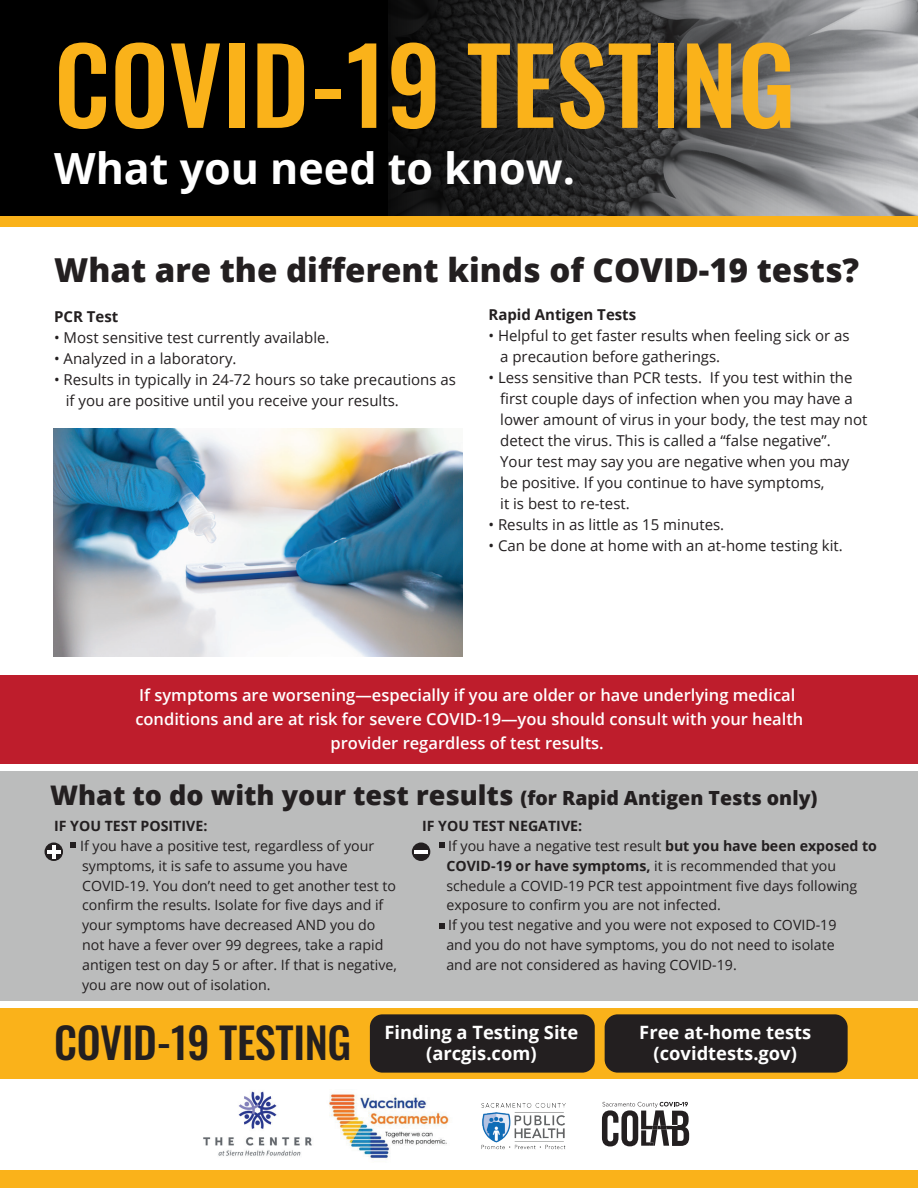
<style>
.page{position:relative;width:918px;height:1188px;background:#fff}
.page>*{position:absolute;margin:0;border:0;box-sizing:border-box;transform-origin:0 0}
.t1{font:500 104.25px "Oswald";color:#fab21a}
.t2{font:700 43.05px "Open Sans";color:#fff}
.t3{font:500 42.6px "Oswald";letter-spacing:-.01em;color:#231f20}
.t4{font:800 33px "Open Sans";color:#231f20}
.t5{font:800 27px "Open Sans";color:#231f20}
.t6{font:700 18.3px/21.5px "Open Sans";color:#fff;text-align:center}
.t7{font:600 16.5px/24px "Open Sans";color:#fff;text-align:center}
.t8{font:15px/21px "Open Sans";color:#231f20}
.t9{font:700 15px "Open Sans";color:#231f20}
.t10{font:14.25px/19.8px "Open Sans";color:#231f20}
.t11{font:700 14.25px "Open Sans";color:#231f20}
.s1{font-size:19.5px}
.s2{font-weight:700}
</style>
<div class="page">
<div style="left:0;top:1170px;width:918px;height:18px;background:#fab21a"></div>
<div style="left:0;top:1008px;width:918px;height:70px;background:#fab21a"></div>
<div style="left:0;top:675px;width:918px;height:89px;background:#be1d2c"></div>
<div style="left:370px;top:1014px;width:225px;height:59px;background:#231f20;border-radius:12px"></div>
<div style="left:605px;top:1014px;width:243px;height:59px;background:#231f20;border-radius:13px"></div>
<img style="left:329px;top:1093px;width:120px;height:67px">
<img style="left:203px;top:1091px;width:109px;height:65px">
<div style="left:0;top:772px;width:918px;height:229px;background:#bbbcbc"></div>
<svg style="left:602px;top:1102px;width:87px;height:44px"></svg>
<img style="left:481px;top:1103px;width:85px;height:47px">
<div style="left:412px;top:843px;width:18px;height:18px;background:#231f20;border-radius:50%"></div>
<div style="left:45px;top:843px;width:18px;height:18px;background:#231f20;border-radius:50%"></div>
<hr style="left:414px;top:850px;width:14px;height:4px;background:#fff">
<hr style="left:47px;top:850px;width:14px;height:4px;background:#fff">
<hr style="left:52px;top:845px;width:4px;height:14px;background:#fff">
<div style="left:0;top:0;width:398px;height:222px;background:#000"></div>
<svg style="left:361px;top:0;width:557px;height:217px"></svg>
<div style="left:0;top:217px;width:918px;height:10px;background:#fab21a"></div>
<svg style="left:70px;top:843px;width:5px;height:5px"></svg>
<svg style="left:439px;top:843px;width:5px;height:5px"></svg>
<svg style="left:439px;top:923px;width:5px;height:6px"></svg>
<img style="left:53px;top:428px;width:409px;height:229px">
<h1 class="t1" style="left:54px;top:31px;width:743px">COVID-19 TESTING</h1>
<h2 class="t2" style="left:54px;top:138px;width:522px">What you need to know.</h2>
<h3 class="t4" style="left:54px;top:245px;width:807px">What are the different kinds of COVID-19 tests?</h3>
<p class="t9" style="left:489px;top:304px;width:149px">Rapid Antigen Tests</p>
<p class="t8" style="left:500px;top:325px;width:351px;text-indent:-12px">• Helpful to get faster results when feeling sick or as a precaution before gatherings.</p>
<p class="t8" style="left:500px;top:367px;width:369px;text-indent:-12px">• Less sensitive than PCR tests. If you test within the first couple days of infection when you may have a lower amount of virus in your body, the test may not detect the virus. This is called a “false negative”.<br>Your test may say you are negative when you may be positive. If you continue to have symptoms,<br>it is best to re-test.</p>
<p class="t8" style="left:489px;top:514px;width:237px">• Results in as little as 15 minutes.</p>
<p class="t8" style="left:489px;top:535px;width:356px">• Can be done at home with an at-home testing kit.</p>
<p class="t9" style="left:54px;top:306px;width:66px">PCR Test</p>
<p class="t8" style="left:54px;top:326px;width:277px">• Most sensitive test currently available.</p>
<p class="t8" style="left:54px;top:347px;width:184px">• Analyzed in a laboratory.</p>
<p class="t8" style="left:66px;top:368px;width:392px;text-indent:-12px">• Results in typically in 24-72 hours so take precautions as if you are positive until you receive your results.</p>
<p class="t7" style="left:135px;top:682px;width:670px">If symptoms are worsening—especially if you are older or have underlying medical conditions and are at risk for severe COVID-19—you should consult with your health provider regardless of test results.</p>
<h3 class="t5" style="left:50px;top:775px;width:769px">What to do with your test results <span class="s1">(for Rapid Antigen Tests only)</span></h3>
<p class="t11" style="left:54px;top:816px;width:155px">IF YOU TEST POSITIVE:</p>
<p class="t10" style="left:82px;top:835px;width:316px;text-indent:-11px">• If you have a positive test, regardless of your symptoms, it is safe to assume you have COVID-19. You don’t need to get another test to confirm the results. Isolate for five days and if your symptoms have decreased AND you do not have a fever over 99 degrees, take a rapid antigen test on day 5 or after. If that is negative, you are now out of isolation.</p>
<p class="t11" style="left:422px;top:816px;width:162px">IF YOU TEST NEGATIVE:</p>
<p class="t10" style="left:446px;top:835px;width:432px;text-indent:-7px">• If you have a negative test result <span class="s2">but you have been exposed to COVID-19 or have symptoms,</span> it is recommended that you schedule a COVID-19 PCR test appointment five days following exposure to confirm you are not infected.</p>
<p class="t10" style="left:446px;top:915px;width:392px;text-indent:-7px">• If you test negative and you were not exposed to COVID-19 and you do not have symptoms, you do not need to isolate and are not considered as having COVID-19.</p>
<h3 class="t3" style="left:54px;top:1020px;width:299px">COVID-19 TESTING</h3>
<p class="t6" style="left:384px;top:1021px;width:195px">Finding a Testing Site (arcgis.com)</p>
<p class="t6" style="left:639px;top:1021px;width:174px">Free at-home tests</p>
<p class="t6" style="left:654px;top:1043px;width:145px">(covidtests.gov)</p>
</div>
